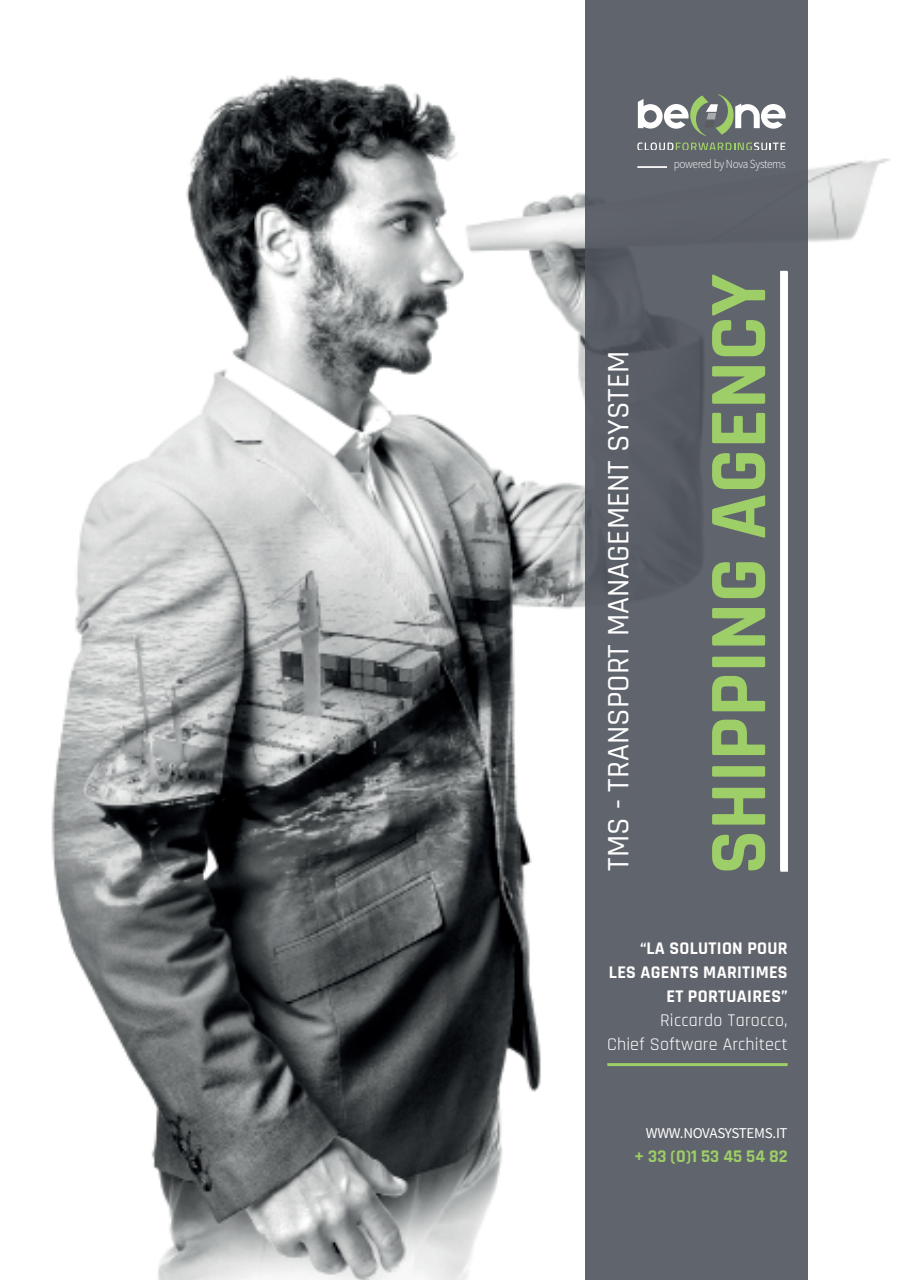
<style>
.page{position:relative;width:910px;height:1280px;background:#fff}
.page>*{position:absolute;margin:0;border:0;box-sizing:border-box;transform-origin:0 0}
.t1{font:700 82.5px "Rajdhani";color:#9ece67}
.t2{font:500 31.5px "Rajdhani";color:#fff}
.t3{font:700 18px/24px "Rajdhani";letter-spacing:.015em;color:#fff;text-align:right}
.t4{font:18px/24px "Rajdhani";letter-spacing:.01em;color:#fff;text-align:right}
.t5{font:700 18px "Rajdhani";color:#9ece67}
.t6{font:15px "Source Sans Pro";letter-spacing:-.02em;color:#fff}
.t7{font:300 12.45px "Source Sans Pro";letter-spacing:-.03em;color:#fff;scale:.91 1}
</style>
<div class="page">
<img style="left:51px;top:75px;width:839px;height:1205px">
<div style="left:585px;top:0;width:223px;height:1280px;background:#60646c"></div>
<div style="left:780px;top:271px;width:8px;height:599px;background:#fff"></div>
<hr style="left:607px;top:1063px;width:181px;height:3px;background:#9ece67">
<hr style="left:637px;top:166px;width:30px;height:2px;background:#fff">
<svg style="left:638px;top:94px;width:148px;height:42px"></svg>
<svg style="left:637px;top:142px;width:148px;height:8px"></svg>
<h2 class="t2" style="left:600px;top:870px;width:521px;rotate:-90deg">TMS - TRANSPORT MANAGEMENT SYSTEM</h2>
<p class="t7" style="left:674px;top:156px;width:124px">powered by Nova Systems</p>
<h1 class="t1" style="left:688px;top:874px;width:602px;rotate:-90deg">SHIPPING AGENCY</h1>
<p class="t3" style="left:609px;top:937px;width:180px">“LA SOLUTION POUR<br>LES AGENTS MARITIMES<br>ET PORTUAIRES”</p>
<p class="t4" style="left:607px;top:1009px;width:182px">Riccardo Tarocco,<br>Chief Software Architect</p>
<p class="t6" style="left:646px;top:1124px;width:143px">WWW.NOVASYSTEMS.IT</p>
<p class="t5" style="left:634px;top:1146px;width:155px">+ 33 (0)1 53 45 54 82</p>
</div>
